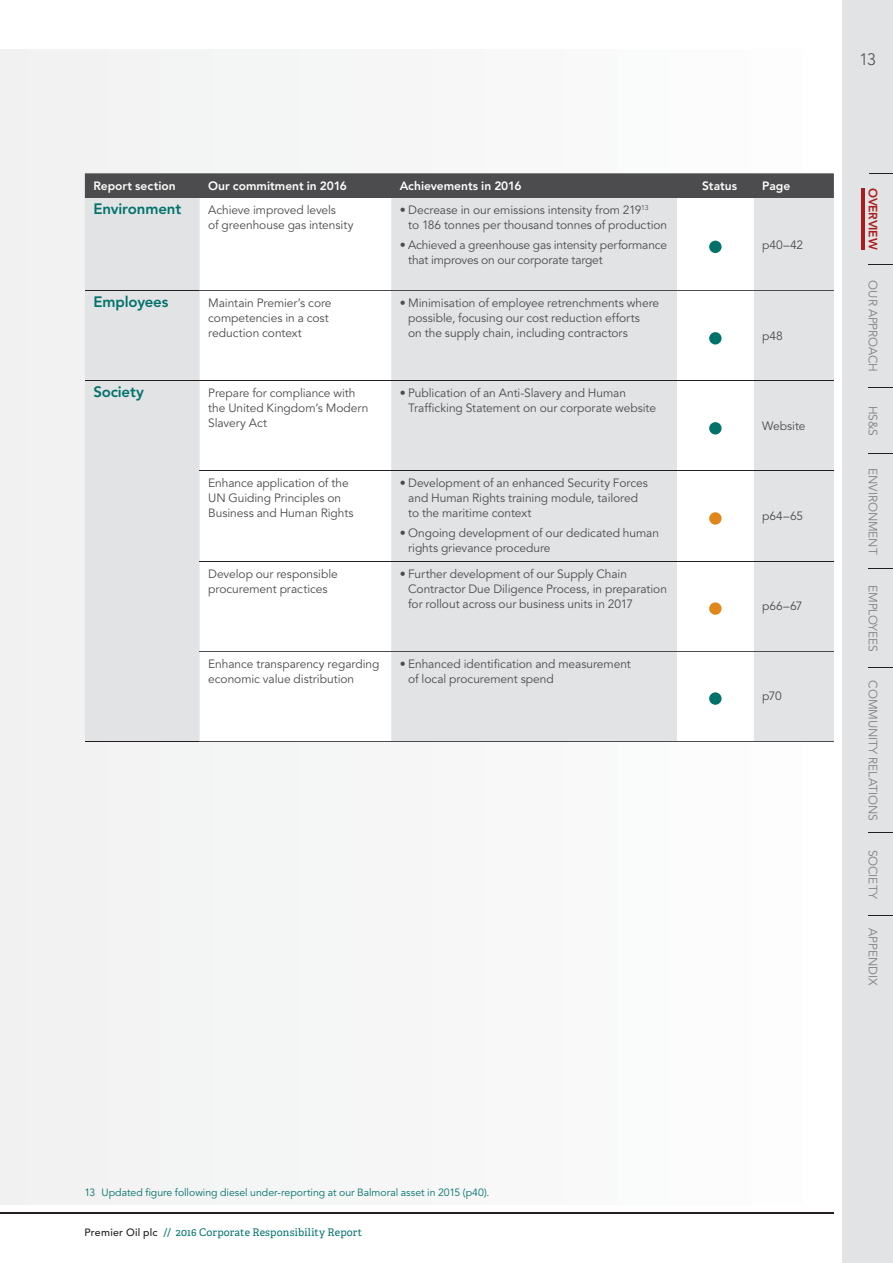
<style>
.page{position:relative;width:893px;height:1263px;background:#fff}
.page>*{position:absolute;margin:0;border:0;box-sizing:border-box;transform-origin:0 0}
.t1{font:300 16.5px "Avenir LT Std";color:#4c4c4e}
.t2{font:800 15px "Avenir LT Std";letter-spacing:-.01em;color:#00726b}
.t3{font:12px/15px "Avenir LT Std";letter-spacing:-.005em;color:#4c4c4e}
.t4{font:12px "Avenir LT Std";letter-spacing:-.01em;color:#808285}
.t5{font:800 12px "Avenir LT Std";color:#fff}
.t6{font:800 12px "Avenir LT Std";letter-spacing:-.025em;color:#ab1c20}
.t7{font:10.5px "Avenir LT Std";color:#00726b}
.t8{font:10.5px "Adelle";letter-spacing:.02em;color:#00726b}
.s1{font-family:"Avenir LT Std";font-weight:500;color:#231f20}
</style>
<div class="page">
<div style="left:842px;top:0;width:50px;height:1263px;background:#e2e3e4"></div>
<div style="left:0;top:50px;width:833px;height:1155px;background:#f6f6f7"></div>
<div style="left:85px;top:173px;width:748px;height:25px;background:#4c4c4e"></div>
<div style="left:85px;top:198px;width:748px;height:543px;background:#e2e3e4"></div>
<svg style="left:200px;top:198px;width:553px;height:543px;fill:#e2e3e4"></svg>
<hr style="left:85px;top:741px;width:115px;height:1px;background:#231f20">
<hr style="left:391px;top:561px;width:286px;height:1px;background:#231f20">
<hr style="left:753px;top:561px;width:80px;height:1px;background:#231f20">
<hr style="left:391px;top:471px;width:286px;height:1px;background:#231f20">
<hr style="left:753px;top:471px;width:80px;height:1px;background:#231f20">
<hr style="left:85px;top:291px;width:115px;height:1px;background:#231f20">
<hr style="left:677px;top:471px;width:76px;height:1px;background:#231f20">
<hr style="left:677px;top:561px;width:76px;height:1px;background:#231f20">
<hr style="left:753px;top:291px;width:80px;height:1px;background:#4c4c4e">
<hr style="left:200px;top:291px;width:191px;height:1px;background:#4c4c4e">
<hr style="left:200px;top:381px;width:191px;height:1px;background:#231f20">
<hr style="left:677px;top:381px;width:156px;height:1px;background:#231f20">
<hr style="left:200px;top:741px;width:191px;height:1px;background:#4c4c4e">
<hr style="left:391px;top:381px;width:286px;height:1px;background:#231f20">
<hr style="left:391px;top:741px;width:442px;height:1px;background:#4c4c4e">
<hr style="left:200px;top:471px;width:191px;height:1px;background:#231f20">
<hr style="left:200px;top:561px;width:191px;height:1px;background:#231f20">
<hr style="left:391px;top:291px;width:362px;height:1px;background:#4c4c4e">
<hr style="left:200px;top:651px;width:633px;height:1px;background:#4c4c4e">
<hr style="left:85px;top:381px;width:115px;height:1px;background:#231f20">
<div style="left:709px;top:241px;width:12px;height:12px;background:#00726b;border-radius:50%"></div>
<div style="left:709px;top:332px;width:12px;height:13px;background:#00726b;border-radius:50%"></div>
<div style="left:709px;top:422px;width:12px;height:13px;background:#00726b;border-radius:50%"></div>
<div style="left:709px;top:512px;width:12px;height:13px;background:#e0861a;border-radius:50%"></div>
<div style="left:709px;top:602px;width:12px;height:13px;background:#e0861a;border-radius:50%"></div>
<div style="left:709px;top:692px;width:12px;height:13px;background:#00726b;border-radius:50%"></div>
<svg style="left:868px;top:264px;width:24px;height:1px"></svg>
<svg style="left:869px;top:173px;width:23px;height:1px"></svg>
<svg style="left:868px;top:387px;width:24px;height:1px"></svg>
<hr style="left:861px;top:188px;width:3px;height:62px;background:#ab1c20">
<hr style="left:0;top:1212px;width:833px;height:2px;background:#231f20">
<svg style="left:868px;top:915px;width:24px;height:1px"></svg>
<p class="t5" style="left:93px;top:180px;width:84px">Report section</p>
<p class="t5" style="left:208px;top:180px;width:140px">Our commitment in 2016</p>
<p class="t5" style="left:400px;top:180px;width:123px">Achievements in 2016</p>
<p class="t5" style="left:702px;top:180px;width:36px">Status</p>
<p class="t5" style="left:762px;top:180px;width:30px">Page</p>
<p class="t2" style="left:93px;top:202px;width:89px">Environment</p>
<p class="t3" style="left:208px;top:203px;width:147px">Achieve improved levels<br>of greenhouse gas intensity</p>
<p class="t3" style="left:408px;top:203px;width:260px;text-indent:-9px">• Decrease in our emissions intensity from 219<sup>13<br></sup>to 186 tonnes per thousand tonnes of production</p>
<p class="t3" style="left:408px;top:238px;width:260px;text-indent:-9px">• Achieved a greenhouse gas intensity performance that improves on our corporate target</p>
<p class="t3" style="left:762px;top:238px;width:42px">p40–42</p>
<p class="t2" style="left:93px;top:295px;width:77px">Employees</p>
<p class="t3" style="left:208px;top:296px;width:125px">Maintain Premier’s core competencies in a cost reduction context</p>
<p class="t3" style="left:408px;top:296px;width:252px;text-indent:-9px">• Minimisation of employee retrenchments where possible, focusing our cost reduction efforts<br>on the supply chain, including contractors</p>
<p class="t3" style="left:762px;top:329px;width:22px">p48</p>
<p class="t2" style="left:93px;top:385px;width:52px">Society</p>
<p class="t3" style="left:208px;top:386px;width:162px">Prepare for compliance with the United Kingdom’s Modern<br>Slavery Act</p>
<p class="t3" style="left:408px;top:386px;width:249px;text-indent:-9px">• Publication of an Anti-Slavery and Human<br>Trafficking Statement on our corporate website</p>
<p class="t3" style="left:208px;top:476px;width:147px">Enhance application of the<br>UN Guiding Principles on<br>Business and Human Rights</p>
<p class="t3" style="left:408px;top:476px;width:241px;text-indent:-9px">• Development of an enhanced Security Forces and Human Rights training module, tailored to the maritime context</p>
<p class="t3" style="left:408px;top:526px;width:252px;text-indent:-9px">• Ongoing development of our dedicated human rights grievance procedure</p>
<p class="t3" style="left:208px;top:567px;width:131px">Develop our responsible procurement practices</p>
<p class="t3" style="left:408px;top:567px;width:260px;text-indent:-9px">• Further development of our Supply Chain<br>Contractor Due Diligence Process, in preparation for rollout across our business units in 2017</p>
<p class="t3" style="left:208px;top:657px;width:173px">Enhance transparency regarding economic value distribution</p>
<p class="t3" style="left:408px;top:657px;width:224px;text-indent:-8px">• Enhanced identification and measurement of local procurement spend</p>
<p class="t3" style="left:762px;top:419px;width:45px">Website</p>
<p class="t3" style="left:762px;top:509px;width:43px">p64–65</p>
<p class="t3" style="left:762px;top:599px;width:42px">p66–67</p>
<p class="t3" style="left:762px;top:689px;width:21px">p70</p>
<h1 class="t1" style="left:859px;top:51px;width:18px">13</h1>
<p class="t6" style="left:878px;top:188px;width:63px;rotate:90deg">OVERVIEW</p>
<p class="t4" style="left:878px;top:280px;width:93px;rotate:90deg">OUR APPROACH</p>
<p class="t4" style="left:878px;top:406px;width:32px;rotate:90deg">HS&amp;S</p>
<p class="t4" style="left:878px;top:468px;width:88px;rotate:90deg">ENVIRONMENT</p>
<p class="t4" style="left:878px;top:585px;width:68px;rotate:90deg">EMPLOYEES</p>
<p class="t4" style="left:878px;top:680px;width:142px;rotate:90deg">COMMUNITY RELATIONS</p>
<p class="t4" style="left:878px;top:850px;width:51px;rotate:90deg">SOCIETY</p>
<p class="t4" style="left:878px;top:928px;width:59px;rotate:90deg">APPENDIX</p>
<p class="t7" style="left:84px;top:1188px;width:406px">13 Updated figure following diesel under-reporting at our Balmoral asset in 2015 (p40).</p>
<p class="t8" style="left:84px;top:1227px;width:279px"><span class="s1">Premier Oil plc</span> // 2016 Corporate Responsibility Report</p>
</div>
